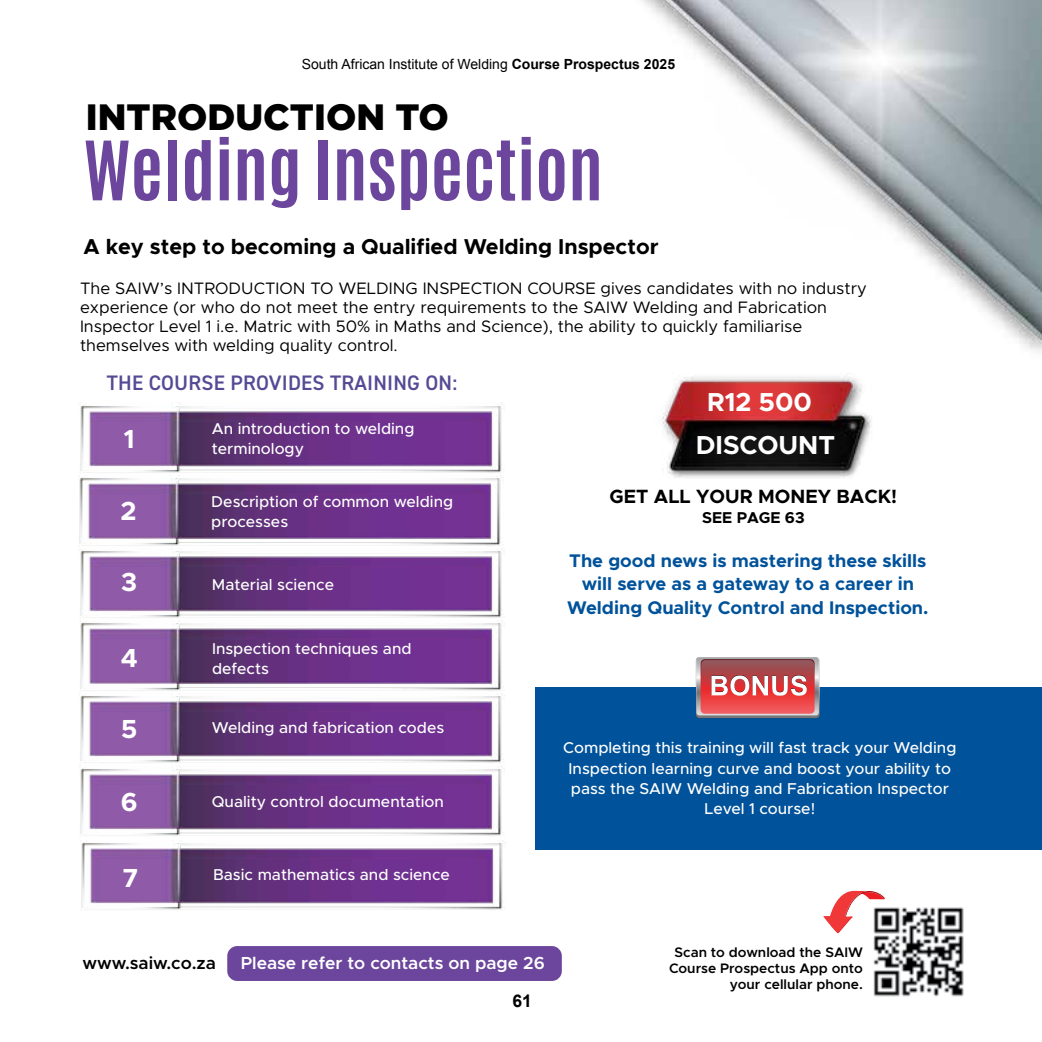
<style>
.page{position:relative;width:1042px;height:1042px;background:#fff}
.page>*{position:absolute;margin:0;border:0;box-sizing:border-box;transform-origin:0 0}
.t1{font:700 69.48px "Antonio";color:#6b469c}
.t2{font:900 36.57px "Gotham";color:#000}
.t3{font:700 26.25px "Metropolis";color:#fff}
.t4{font:700 26.07px/42.7px "Metropolis";color:#fff;text-align:center}
.t5{font:700 21.7px "Metropolis";color:#000}
.t6{font:600 21px "DIN2014";letter-spacing:.01em;color:#554b95}
.t7{font:700 19.25px "Metropolis";color:#000}
.t8{font:700 18.38px/23.6px "Metropolis";color:#00529a;text-align:center}
.t9{font:600 17.5px "Metropolis";color:#fff}
.t10{font:600 17.5px "Metropolis";color:#000}
.t11{font:700 17.5px "Arial";color:#000}
.t12{font:16.62px/19.2px "Metropolis";color:#000}
.t13{font:500 15.75px/20.1px "Metropolis";color:#fff}
.t14{font:700 15.75px "Metropolis";color:#000}
.t15{font:14px "Arial";color:#000}
.t16{font:600 13.83px/15.8px "Metropolis";color:#000;text-align:right}
.s1{font-weight:700}
</style>
<div class="page">
<div style="left:536px;top:687px;width:506px;height:162px;background:#00529a"></div>
<img style="left:641px;top:0;width:401px;height:352px">
<img style="left:873px;top:907px;width:91px;height:90px">
<svg style="left:823px;top:891px;width:61px;height:42px"></svg>
<div style="left:227px;top:946px;width:335px;height:35px;background:#6b469c;border-radius:10px"></div>
<img style="left:80px;top:403px;width:422px;height:71px">
<img style="left:80px;top:553px;width:422px;height:68px">
<img style="left:80px;top:698px;width:422px;height:66px">
<img style="left:80px;top:766px;width:422px;height:71px">
<img style="left:79px;top:475px;width:425px;height:78px">
<img style="left:80px;top:621px;width:422px;height:77px">
<img style="left:81px;top:840px;width:422px;height:71px">
<svg style="left:696px;top:657px;width:123px;height:61px;background:#c96d70"></svg>
<img style="left:662px;top:376px;width:209px;height:102px">
<p class="t15" style="left:302px;top:55px;width:375px">South African Institute of Welding <span class="s1">Course Prospectus 2025</span></p>
<h2 class="t2" style="left:86px;top:95px;width:364px">INTRODUCTION TO</h2>
<h1 class="t1" style="left:84px;top:118px;width:521px">Welding Inspection</h1>
<h3 class="t5" style="left:83px;top:233px;width:577px">A key step to becoming a Qualified Welding Inspector</h3>
<p class="t12" style="left:80px;top:278px;width:788px">The SAIW’s INTRODUCTION TO WELDING INSPECTION COURSE gives candidates with no industry experience (or who do not meet the entry requirements to the SAIW Welding and Fabrication Inspector Level 1 i.e. Matric with 50% in Maths and Science), the ability to quickly familiarise themselves with welding quality control.</p>
<h3 class="t6" style="left:107px;top:369px;width:352px">THE COURSE PROVIDES TRAINING ON:</h3>
<h3 class="t3" style="left:124px;top:422px;width:12px">1</h3>
<h3 class="t3" style="left:121px;top:494px;width:18px">2</h3>
<h3 class="t3" style="left:121px;top:565px;width:17px">3</h3>
<h3 class="t3" style="left:121px;top:641px;width:19px">4</h3>
<h3 class="t3" style="left:121px;top:712px;width:18px">5</h3>
<h3 class="t3" style="left:121px;top:785px;width:18px">6</h3>
<h3 class="t3" style="left:122px;top:861px;width:17px">7</h3>
<p class="t13" style="left:212px;top:418px;width:204px">An introduction to welding terminology</p>
<p class="t13" style="left:211px;top:491px;width:243px">Description of common welding processes</p>
<p class="t13" style="left:212px;top:574px;width:124px">Material science</p>
<p class="t13" style="left:212px;top:638px;width:201px">Inspection techniques and defects</p>
<p class="t13" style="left:212px;top:718px;width:234px">Welding and fabrication codes</p>
<p class="t13" style="left:212px;top:791px;width:234px">Quality control documentation</p>
<p class="t13" style="left:213px;top:864px;width:238px">Basic mathematics and science</p>
<h3 class="t4" style="left:696px;top:381px;width:141px">R12 500<br>DISCOUNT</h3>
<p class="t7" style="left:609px;top:484px;width:289px">GET ALL YOUR MONEY BACK!</p>
<p class="t14" style="left:702px;top:507px;width:104px">SEE PAGE 63</p>
<p class="t8" style="left:567px;top:549px;width:363px">The good news is mastering these skills will serve as a gateway to a career in<br>Welding Quality Control and Inspection.</p>
<p class="t13" style="left:563px;top:738px;width:395px;text-align:center">Completing this training will fast track your Welding Inspection learning curve and boost your ability to pass the SAIW Welding and Fabrication Inspector Level 1 course!</p>
<p class="t10" style="left:82px;top:952px;width:135px">www.saiw.co.za</p>
<p class="t9" style="left:241px;top:952px;width:306px">Please refer to contacts on page 26</p>
<p class="t11" style="left:512px;top:989px;width:21px">61</p>
<p class="t16" style="left:669px;top:944px;width:195px">Scan to download the SAIW<br>Course Prospectus App onto your cellular phone.</p>
</div>
